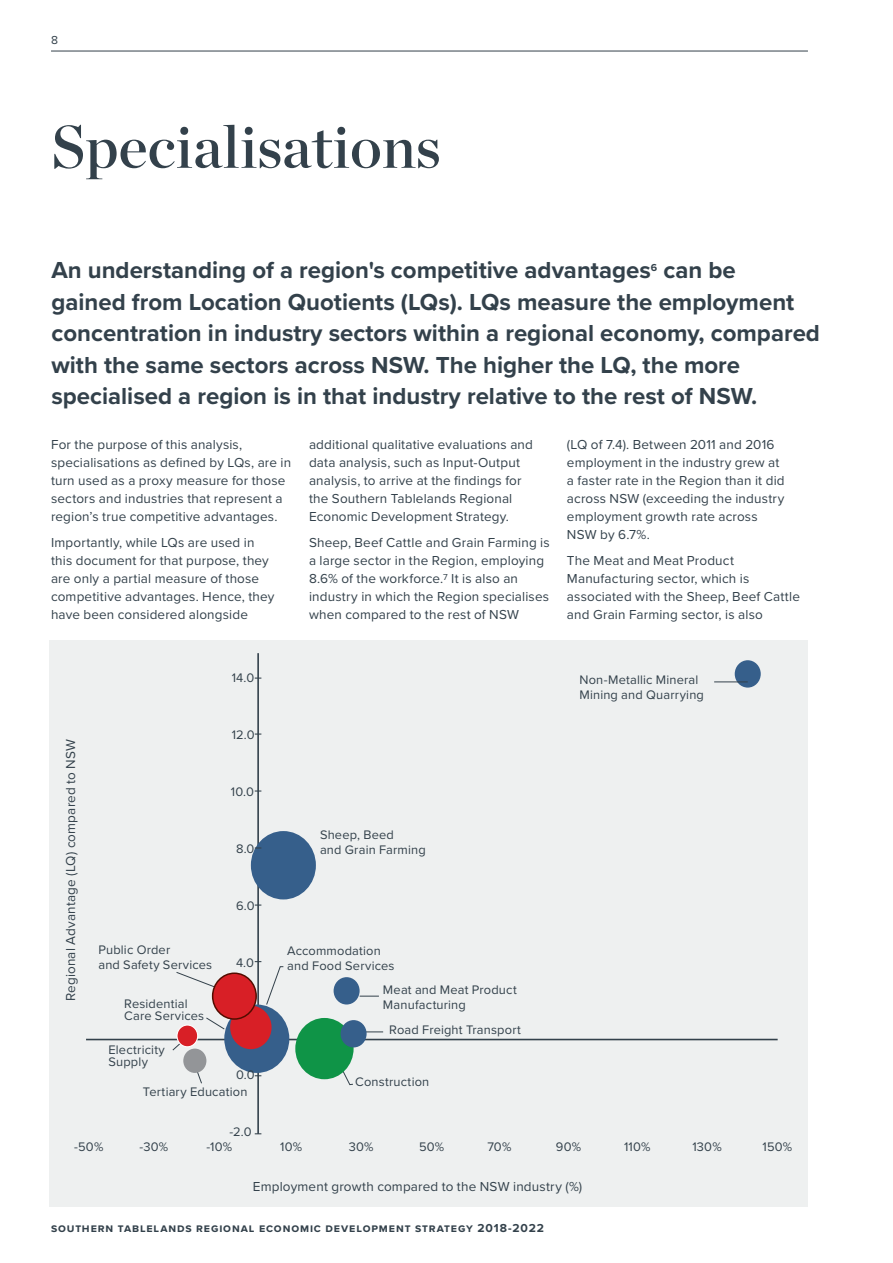
<style>
.page{position:relative;width:893px;height:1263px;background:#fff}
.page>*{position:absolute;margin:0;border:0;box-sizing:border-box;transform-origin:0 0}
.t1{font:60px "Chronicle Display Semi";color:#33414b}
.t2{font:700 24px/31.5px "Proxima Nova";color:#33414b}
.t3{font:13.5px/18px "Proxima Nova";letter-spacing:.01em;color:#33414b}
.t4{font:12.9px/15px "Proxima Nova";letter-spacing:.015em;color:#33414b}
.t5{font:700 12px "Proxima Nova";letter-spacing:.07em;color:#33414b}
.t6{font:12px "Proxima Nova";color:#33414b}
.t7{font:700 10.5px "Proxima Nova";color:#33414b}
</style>
<div class="page">
<hr style="left:51px;top:51px;width:757px;height:1px;background:#33414b">
<div style="left:50px;top:640px;width:758px;height:566px;background:#eef0f0"></div>
<hr style="left:257px;top:653px;width:2px;height:481px;background:#33414b">
<hr style="left:86px;top:1039px;width:692px;height:1px;background:#33414b">
<div style="left:251px;top:831px;width:65px;height:68px;background:#365f8b;border-radius:50%"></div>
<div style="left:334px;top:977px;width:26px;height:27px;background:#365f8b;border-radius:50%"></div>
<div style="left:735px;top:660px;width:26px;height:28px;background:#365f8b;border-radius:50%"></div>
<div style="left:224px;top:1004px;width:65px;height:69px;background:#365f8b;border-radius:50%"></div>
<div style="left:230px;top:1006px;width:42px;height:43px;background:#d81f26;border-radius:50%"></div>
<svg style="left:255px;top:961px;width:29px;height:44px"></svg>
<svg style="left:331px;top:1058px;width:22px;height:27px"></svg>
<svg style="left:360px;top:996px;width:19px;height:1px"></svg>
<hr style="left:714px;top:682px;width:34px;height:1px;background:#33414b">
<svg style="left:367px;top:1032px;width:16px;height:1px"></svg>
<svg style="left:197px;top:1070px;width:5px;height:14px"></svg>
<svg style="left:172px;top:1038px;width:8px;height:13px"></svg>
<div style="left:295px;top:1018px;width:59px;height:61px;background:#0f9447;border-radius:50%"></div>
<div style="left:341px;top:1020px;width:26px;height:27px;background:#365f8b;border-radius:50%"></div>
<div style="left:183px;top:1048px;width:23px;height:25px;background:#939598;border-radius:50%"></div>
<svg style="left:206px;top:1017px;width:19px;height:13px"></svg>
<svg style="left:176px;top:972px;width:49px;height:19px"></svg>
<div style="left:213px;top:973px;width:43px;height:46px;background:#d81f26;border-radius:50%"></div>
<div style="left:212px;top:972px;width:45px;height:48px;border:2px solid #530c00;border-radius:50%"></div>
<div style="left:177px;top:1025px;width:21px;height:22px;background:#d81f26;border-radius:50%"></div>
<div style="left:176px;top:1024px;width:22px;height:23px;border:1px solid #fff;border-radius:50%"></div>
<p class="t6" style="left:51px;top:31px;width:8px">8</p>
<h2 class="t1" style="left:51px;top:100px;width:391px">Specialisations</h2>
<p class="t2" style="left:51px;top:254px;width:601px">An understanding of a region's competitive advantages</p>
<p class="t7" style="left:651px;top:259px;width:8px">6</p>
<p class="t2" style="left:51px;top:254px;width:770px;text-indent:612px">can be<br>gained from Location Quotients (LQs). LQs measure the employment concentration in industry sectors within a regional economy, compared with the same sectors across NSW. The higher the LQ, the more specialised a region is in that industry relative to the rest of NSW.</p>
<p class="t3" style="left:51px;top:434px;width:242px">For the purpose of this analysis, specialisations as defned by LQs, are in turn used as a proxy measure for those sectors and industries that represent a region’s true competitive advantages.</p>
<p class="t3" style="left:309px;top:434px;width:225px">additional qualitative evaluations and data analysis, such as Input-Output analysis, to arrive at the fndings for the Southern Tablelands Regional Economic Development Strategy.</p>
<p class="t3" style="left:567px;top:434px;width:219px">(LQ of 7.4). Between 2011 and 2016 employment in the industry grew at a faster rate in the Region than it did across NSW (exceeding the industry employment growth rate across<br>NSW by 6.7%.</p>
<p class="t3" style="left:51px;top:533px;width:225px">Importantly, while LQs are used in this document for that purpose, they are only a partial measure of those competitive advantages. Hence, they have been considered alongside</p>
<p class="t3" style="left:309px;top:533px;width:242px">Sheep, Beef Cattle and Grain Farming is a large sector in the Region, employing 8.6% of the workforce.<sup>7</sup> It is also an industry in which the Region specialises when compared to the rest of NSW</p>
<p class="t3" style="left:567px;top:551px;width:235px">The Meat and Meat Product<br>Manufacturing sector, which is associated with the Sheep, Beef Cattle and Grain Farming sector, is also</p>
<p class="t3" style="left:61px;top:1001px;width:264px;rotate:-90deg">Regional Advantage (LQ) compared to NSW</p>
<p class="t4" style="left:232px;top:669px;width:24px">14.0</p>
<p class="t4" style="left:232px;top:726px;width:24px">12.0</p>
<p class="t4" style="left:231px;top:783px;width:25px">10.0</p>
<p class="t4" style="left:236px;top:840px;width:20px">8.0</p>
<p class="t4" style="left:98px;top:942px;width:115px">Public Order<br>and Safety Services</p>
<p class="t4" style="left:124px;top:997px;width:82px;line-height:12.1px">Residential<br>Care Services</p>
<p class="t4" style="left:108px;top:1043px;width:58px;line-height:12.1px">Electricity<br>Supply</p>
<p class="t4" style="left:236px;top:897px;width:20px">6.0</p>
<p class="t4" style="left:236px;top:954px;width:20px">4.0</p>
<p class="t4" style="left:236px;top:1067px;width:20px">0.0</p>
<p class="t4" style="left:143px;top:1084px;width:106px">Tertiary Education</p>
<p class="t4" style="left:230px;top:1123px;width:24px">-2.0</p>
<p class="t4" style="left:320px;top:827px;width:107px">Sheep, Beed<br>and Grain Farming</p>
<p class="t4" style="left:287px;top:943px;width:109px">Accommodation and Food Services</p>
<p class="t4" style="left:383px;top:981px;width:135px">Meat and Meat Product<br>Manufacturing</p>
<p class="t4" style="left:389px;top:1021px;width:133px">Road Freight Transport</p>
<p class="t4" style="left:355px;top:1073px;width:76px">Construction</p>
<p class="t4" style="left:579px;top:672px;width:126px">Non-Metallic Mineral<br>Mining and Quarrying</p>
<p class="t4" style="left:74px;top:1138px;width:31px">-50%</p>
<p class="t4" style="left:139px;top:1138px;width:30px">-30%</p>
<p class="t4" style="left:206px;top:1138px;width:27px">-10%</p>
<p class="t4" style="left:280px;top:1138px;width:24px">10%</p>
<p class="t4" style="left:349px;top:1138px;width:26px">30%</p>
<p class="t4" style="left:419px;top:1138px;width:27px">50%</p>
<p class="t4" style="left:487px;top:1138px;width:25px">70%</p>
<p class="t4" style="left:556px;top:1138px;width:27px">90%</p>
<p class="t4" style="left:624px;top:1138px;width:28px">110%</p>
<p class="t4" style="left:692px;top:1138px;width:31px">130%</p>
<p class="t4" style="left:763px;top:1138px;width:31px">150%</p>
<p class="t3" style="left:253px;top:1177px;width:331px">Employment growth compared to the NSW industry (%)</p>
<p class="t5" style="left:51px;top:1218px;width:176px">SOUTHERN TABLELANDS Regional</p>
<p class="t5" style="left:259px;top:1218px;width:19px">Econo</p>
<p class="t5" style="left:300px;top:1218px;width:52px">mic Develo</p>
<p class="t5" style="left:371px;top:1218px;width:21px">pment</p>
<p class="t5" style="left:415px;top:1218px;width:10px">Strate</p>
<p class="t5" style="left:458px;top:1218px;width:87px">gy 2018-2022</p>
</div>
